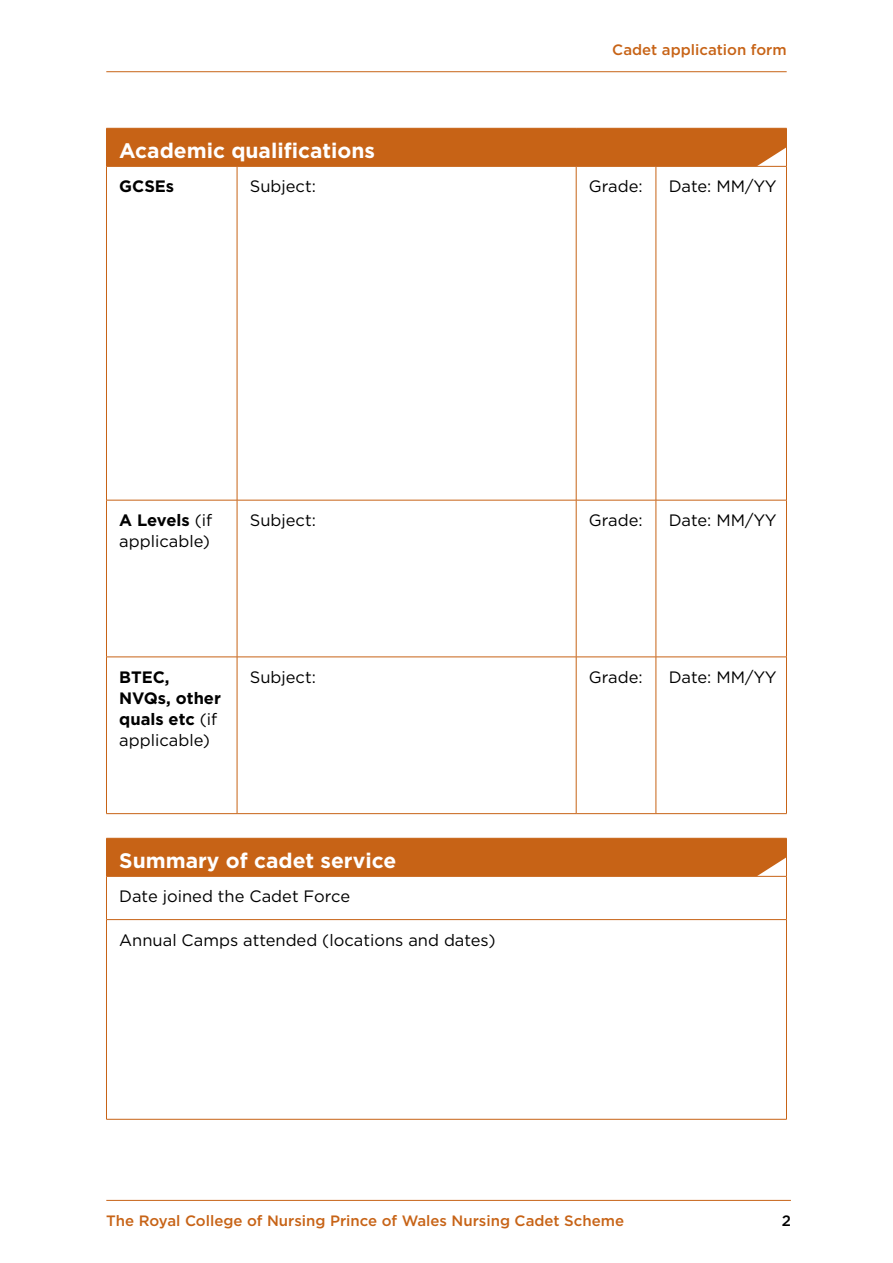
<style>
.page{position:relative;width:893px;height:1263px;background:#fff}
.page>*{position:absolute;margin:0;border:0;box-sizing:border-box;transform-origin:0 0}
.t1{font:700 21px "Gotham";color:#fff}
.t2{font:16.5px/21px "Gotham";color:#000}
.t3{font:700 16.5px/21px "Gotham";color:#000}
.t4{font:500 15px "Gotham";color:#c76316}
.t5{font:500 15px "Gotham";color:#000}
.s1{font-weight:700}
.s2{font-weight:400}
</style>
<div class="page">
<hr style="left:106px;top:1200px;width:685px;height:1px;background:#c76316">
<hr style="left:106px;top:71px;width:681px;height:1px;background:#c76316">
<hr style="left:106px;top:166px;width:131px;height:1px;background:#c76316">
<hr style="left:237px;top:166px;width:339px;height:1px;background:#c76316">
<hr style="left:237px;top:167px;width:1px;height:333px;background:#c76316">
<hr style="left:576px;top:166px;width:80px;height:1px;background:#c76316">
<hr style="left:576px;top:167px;width:1px;height:333px;background:#c76316">
<hr style="left:656px;top:166px;width:131px;height:1px;background:#c76316">
<hr style="left:656px;top:167px;width:1px;height:333px;background:#c76316">
<hr style="left:106px;top:500px;width:131px;height:1px;background:#c76316">
<hr style="left:237px;top:500px;width:339px;height:1px;background:#c76316">
<hr style="left:237px;top:500px;width:1px;height:157px;background:#c76316">
<hr style="left:576px;top:500px;width:80px;height:1px;background:#c76316">
<hr style="left:576px;top:500px;width:1px;height:157px;background:#c76316">
<hr style="left:656px;top:500px;width:131px;height:1px;background:#c76316">
<hr style="left:656px;top:500px;width:1px;height:157px;background:#c76316">
<hr style="left:106px;top:657px;width:131px;height:1px;background:#c76316">
<hr style="left:237px;top:657px;width:339px;height:1px;background:#c76316">
<hr style="left:237px;top:657px;width:1px;height:156px;background:#c76316">
<hr style="left:576px;top:657px;width:80px;height:1px;background:#c76316">
<hr style="left:576px;top:657px;width:1px;height:156px;background:#c76316">
<hr style="left:656px;top:657px;width:131px;height:1px;background:#c76316">
<hr style="left:656px;top:657px;width:1px;height:156px;background:#c76316">
<hr style="left:106px;top:813px;width:131px;height:1px;background:#c76316">
<hr style="left:237px;top:813px;width:339px;height:1px;background:#c76316">
<hr style="left:576px;top:813px;width:80px;height:1px;background:#c76316">
<hr style="left:656px;top:813px;width:131px;height:1px;background:#c76316">
<hr style="left:786px;top:128px;width:1px;height:38px;background:#c76316">
<hr style="left:106px;top:167px;width:1px;height:333px;background:#c76316">
<hr style="left:786px;top:167px;width:1px;height:333px;background:#c76316">
<hr style="left:106px;top:500px;width:1px;height:157px;background:#c76316">
<hr style="left:786px;top:500px;width:1px;height:157px;background:#c76316">
<hr style="left:106px;top:657px;width:1px;height:156px;background:#c76316">
<hr style="left:786px;top:657px;width:1px;height:156px;background:#c76316">
<div style="left:106px;top:128px;width:680px;height:38px;background:#c76316"></div>
<hr style="left:786px;top:838px;width:1px;height:38px;background:#c76316">
<hr style="left:786px;top:876px;width:1px;height:43px;background:#c76316">
<hr style="left:106px;top:876px;width:681px;height:1px;background:#c76316">
<hr style="left:106px;top:876px;width:1px;height:43px;background:#c76316">
<hr style="left:106px;top:919px;width:681px;height:1px;background:#c76316">
<hr style="left:106px;top:920px;width:1px;height:199px;background:#c76316">
<hr style="left:786px;top:920px;width:1px;height:199px;background:#c76316">
<hr style="left:106px;top:1119px;width:681px;height:1px;background:#c76316">
<div style="left:106px;top:838px;width:680px;height:38px;background:#c76316"></div>
<p class="t4" style="left:612px;top:39px;width:176px">Cadet application form</p>
<p class="t1" style="left:119px;top:136px;width:257px">Academic qualifications</p>
<p class="t3" style="left:119px;top:176px;width:57px">GCSEs</p>
<p class="t2" style="left:250px;top:176px;width:68px">Subject:</p>
<p class="t2" style="left:589px;top:176px;width:55px">Grade:</p>
<p class="t2" style="left:669px;top:176px;width:110px">Date: MM/YY</p>
<p class="t2" style="left:119px;top:509px;width:95px"><span class="s1">A Levels</span> (if applicable)</p>
<p class="t2" style="left:250px;top:509px;width:68px">Subject:</p>
<p class="t2" style="left:589px;top:509px;width:55px">Grade:</p>
<p class="t2" style="left:669px;top:509px;width:110px">Date: MM/YY</p>
<p class="t3" style="left:119px;top:666px;width:103px">BTEC,<br>NVQs, other quals etc <span class="s2">(if applicable)</span></p>
<p class="t2" style="left:250px;top:666px;width:68px">Subject:</p>
<p class="t2" style="left:589px;top:666px;width:55px">Grade:</p>
<p class="t2" style="left:669px;top:666px;width:110px">Date: MM/YY</p>
<p class="t1" style="left:119px;top:846px;width:278px">Summary of cadet service</p>
<p class="t2" style="left:119px;top:886px;width:232px">Date joined the Cadet Force</p>
<p class="t2" style="left:119px;top:929px;width:378px">Annual Camps attended (locations and dates)</p>
<p class="t4" style="left:106px;top:1211px;width:519px">The Royal College of Nursing Prince of Wales Nursing Cadet Scheme</p>
<p class="t5" style="left:782px;top:1211px;width:11px">2</p>
</div>
